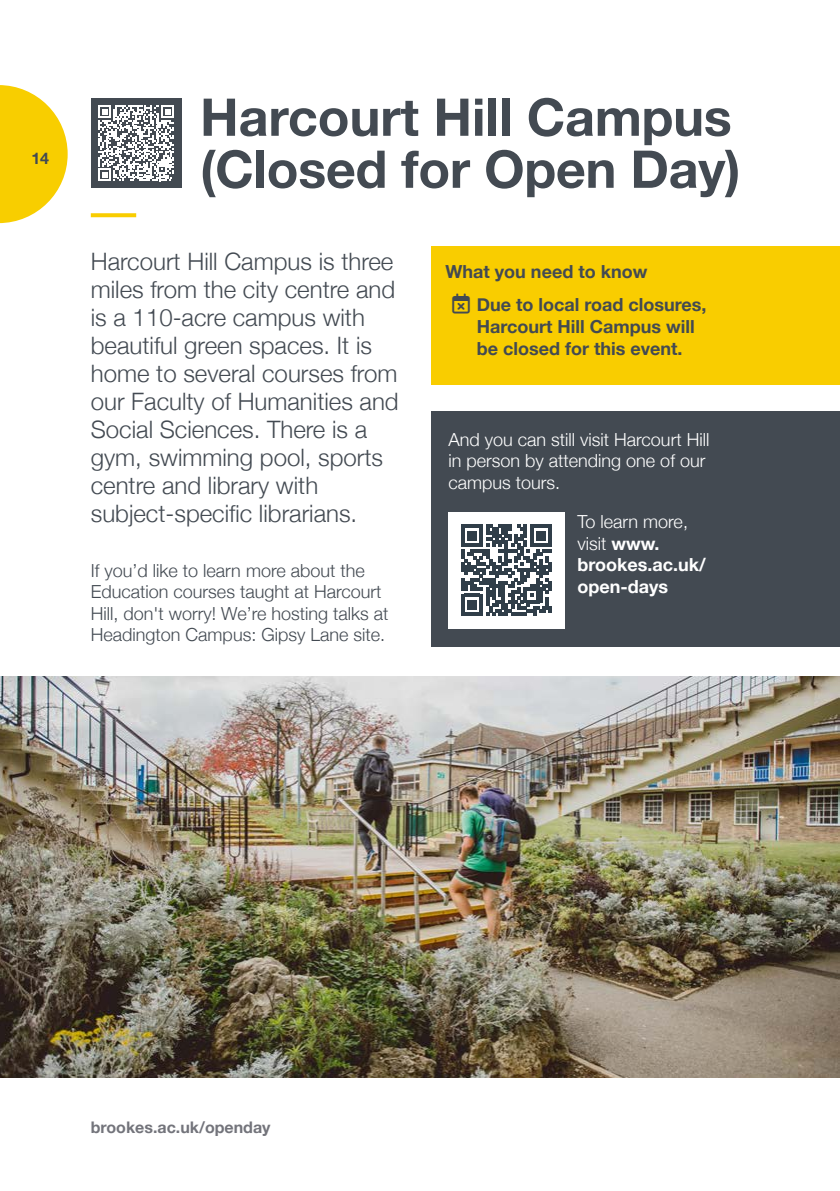
<style>
.page{position:relative;width:840px;height:1191px;background:#fff}
.page>*{position:absolute;margin:0;border:0;box-sizing:border-box;transform-origin:0 0}
.t1{font:700 52px/52px "Helvetica Neue";letter-spacing:-.005em;color:#434a52}
.t2{font:300 24px/28px "Helvetica Neue";color:#434a52}
.t3{font:300 18px/21.6px "Helvetica Neue";color:#434a52}
.t4{font:700 18px/21.6px "Helvetica Neue";color:#434a52}
.t5{font:300 18px/21.6px "Helvetica Neue";color:#fff}
.t6{font:700 18px/21.6px "Helvetica Neue";color:#fff}
.t7{font:700 16px "Helvetica Neue";color:#73747b}
.t8{font:700 16px "Helvetica Neue";color:#434a52}
.s1{font-weight:300}
</style>
<div class="page">
<svg style="left:0;top:85px;width:68px;height:138px"></svg>
<svg style="left:91px;top:213px;width:45px;height:4px"></svg>
<div style="left:91px;top:99px;width:90px;height:89px;background:#434a52"></div>
<svg style="left:98px;top:105px;width:76px;height:76px"></svg>
<div style="left:431px;top:247px;width:408px;height:138px;background:#f9cd00"></div>
<div style="left:431px;top:411px;width:317px;height:236px;background:#434a52"></div>
<div style="left:448px;top:512px;width:116px;height:116px;background:#fff"></div>
<svg style="left:461px;top:524px;width:90px;height:91px"></svg>
<div style="left:744px;top:411px;width:95px;height:236px;background:#434a52"></div>
<img style="left:0;top:676px;width:839px;height:401px">
<p class="t8" style="left:31px;top:146px;width:19px">14</p>
<p class="t1" style="left:200px;top:93px;width:541px">Harcourt Hill Campus (Closed for Open Day)</p>
<p class="t2" style="left:91px;top:246px;width:309px">Harcourt Hill Campus is three miles from the city centre and is a 110-acre campus with beautiful green spaces. It is home to several courses from our Faculty of Humanities and<br>Social Sciences. There is a gym, swimming pool, sports centre and library with subject-specific librarians.</p>
<p class="t3" style="left:91px;top:558px;width:299px">If you’d like to learn more about the Education courses taught at Harcourt Hill, don't worry! We’re hosting talks at Headington Campus: Gipsy Lane site.</p>
<p class="t4" style="left:445px;top:262px;width:203px">What you need to know</p>
<p class="t4" style="left:476px;top:295px;width:231px">Due to local road closures,<br>Harcourt Hill Campus will be closed for this event.</p>
<p class="t5" style="left:448px;top:427px;width:262px">And you can still visit Harcourt Hill in person by attending one of our campus tours.</p>
<p class="t6" style="left:577px;top:511px;width:130px"><span class="s1">To learn more, visit</span> www. brookes.ac.uk/ open-days</p>
<p class="t7" style="left:91px;top:1114px;width:181px">brookes.ac.uk/openday</p>
</div>
